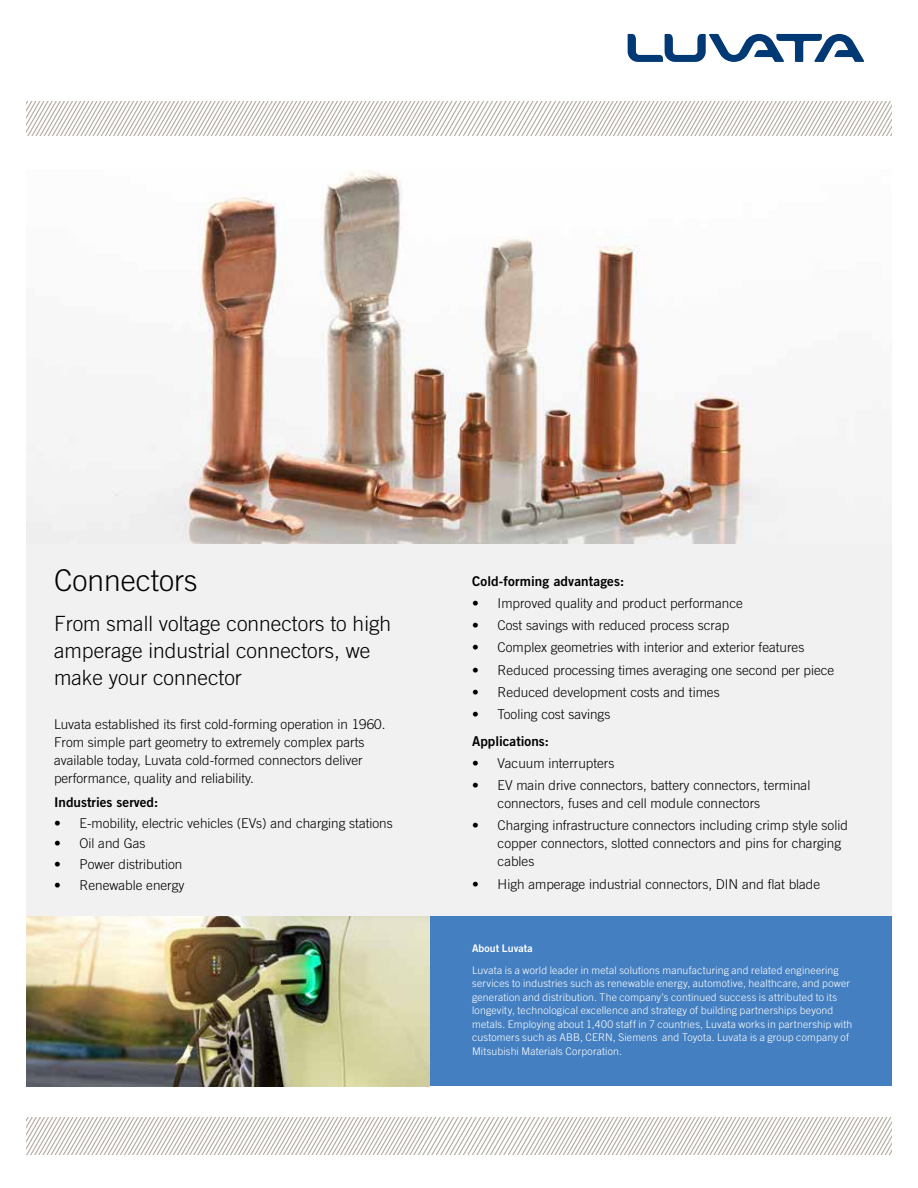
<style>
.page{position:relative;width:918px;height:1188px;background:#fff}
.page>*{position:absolute;margin:0;border:0;box-sizing:border-box;transform-origin:0 0}
.t1{font:300 30px "Trade Gothic LT Std";color:#000}
.t2{font:300 21px/27px "Trade Gothic LT Std";color:#000}
.t3{font:300 13.5px/18px "Trade Gothic LT Std";color:#000}
.t4{font:13.5px "Trade Gothic LT Std Bd 2";color:#000}
.t5{font:300 10.5px/13.5px "Trade Gothic LT Std";letter-spacing:.02em;color:#fff}
.t6{font:10.5px "Trade Gothic LT Std Bd 2";letter-spacing:.005em;color:#fff}
</style>
<div class="page">
<svg style="left:628px;top:34px;width:236px;height:28px"></svg>
<svg style="left:26px;top:102px;width:866px;height:34px"></svg>
<svg style="left:26px;top:1118px;width:866px;height:36px"></svg>
<div style="left:26px;top:204px;width:866px;height:882px;background:#f1f1f2"></div>
<div style="left:420px;top:916px;width:472px;height:170px;background:#447fc1"></div>
<img style="left:26px;top:170px;width:866px;height:373px">
<img style="left:26px;top:916px;width:403px;height:170px">
<h1 class="t1" style="left:54px;top:563px;width:145px">Connectors</h1>
<h2 class="t2" style="left:54px;top:610px;width:339px">From small voltage connectors to high amperage industrial connectors, we make your connector</h2>
<p class="t3" style="left:54px;top:715px;width:333px">Luvata established its first cold-forming operation in 1960.<br>From simple part geometry to extremely complex parts available today, Luvata cold-formed connectors deliver performance, quality and reliability.</p>
<p class="t4" style="left:54px;top:794px;width:106px">Industries served:</p>
<p class="t3" style="left:54px;top:814px;width:340px">• E-mobility, electric vehicles (EVs) and charging stations</p>
<p class="t3" style="left:54px;top:834px;width:93px">• Oil and Gas</p>
<p class="t3" style="left:54px;top:855px;width:130px">• Power distribution</p>
<p class="t3" style="left:54px;top:876px;width:132px">• Renewable energy</p>
<p class="t4" style="left:472px;top:573px;width:154px">Cold-forming advantages:</p>
<p class="t3" style="left:472px;top:594px;width:272px">• Improved quality and product performance</p>
<p class="t3" style="left:472px;top:616px;width:259px">• Cost savings with reduced process scrap</p>
<p class="t3" style="left:472px;top:638px;width:334px">• Complex geometries with interior and exterior features</p>
<p class="t3" style="left:472px;top:661px;width:364px">• Reduced processing times averaging one second per piece</p>
<p class="t3" style="left:472px;top:683px;width:249px">• Reduced development costs and times</p>
<p class="t3" style="left:472px;top:705px;width:140px">• Tooling cost savings</p>
<p class="t4" style="left:472px;top:733px;width:78px">Applications:</p>
<p class="t3" style="left:472px;top:754px;width:144px">• Vacuum interrupters</p>
<p class="t3" style="left:498px;top:776px;width:314px;text-indent:-26px">• EV main drive connectors, battery connectors, terminal connectors, fuses and cell module connectors</p>
<p class="t3" style="left:498px;top:816px;width:352px;text-indent:-26px">• Charging infrastructure connectors including crimp style solid copper connectors, slotted connectors and pins for charging cables</p>
<p class="t3" style="left:472px;top:875px;width:350px">• High amperage industrial connectors, DIN and flat blade</p>
<p class="t6" style="left:472px;top:941px;width:62px">About Luvata</p>
<p class="t5" style="left:472px;top:963px;width:382px">Luvata is a world leader in metal solutions manufacturing and related engineering services to industries such as renewable energy, automotive, healthcare, and power generation and distribution. The company’s continued success is attributed to its longevity, technological excellence and strategy of building partnerships beyond metals. Employing about 1,400 staff in 7 countries, Luvata works in partnership with customers such as ABB, CERN, Siemens and Toyota. Luvata is a group company of Mitsubishi Materials Corporation.</p>
</div>
